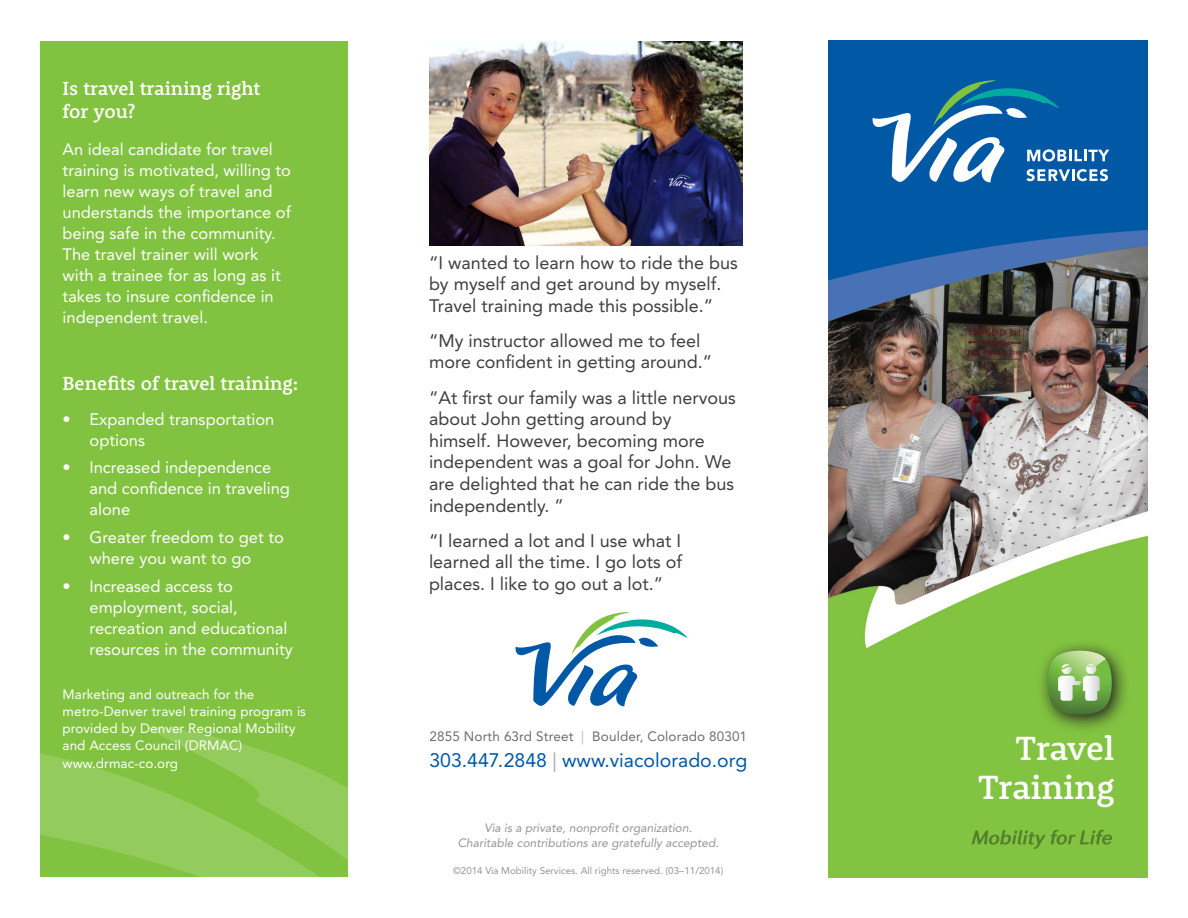
<style>
.page{position:relative;width:1188px;height:918px;background:#fff}
.page>*{position:absolute;margin:0;border:0;box-sizing:border-box;transform-origin:0 0}
.Subheads{font:500 34.5px/39px "Rooney Pro";color:#fff;text-align:right}
.Subheads-2{font:500 19.5px/23.4px "Rooney Pro";color:#fff}
.Copy{font:19.5px "Avenir LT";color:#0158a6}
.Copy-2{font:18px/21.6px "Avenir LT";color:#3e3e3f}
.Copy-3{font:16.5px/21px "Avenir LT";color:#fff}
.Copy-4{font:13.5px/17.2px "Avenir LT";letter-spacing:.005em;color:#fff}
.Copy-5{font:13.5px "Avenir LT";letter-spacing:.01em;color:#6c6d70}
.Copy-6{font:italic 12px/15px "Avenir LT";color:#939598;text-align:center}
.Copy-7{font:9.75px "Avenir LT";color:#939598}
.s1{color:#bcbdc0}
.s2{color:#a8a9ad}
</style>
<div class="page">
<img style="left:829px;top:40px;width:319px;height:837px">
<svg style="left:1037px;top:640px;width:93px;height:94px;background:#77b13d"></svg>
<svg style="left:1048px;top:651px;width:64px;height:64px;background:#8eb771"></svg>
<div style="left:40px;top:41px;width:308px;height:836px;background:#81c340"></div>
<svg style="left:40px;top:753px;width:110px;height:108px;fill:#93cb5c"></svg>
<svg style="left:150px;top:727px;width:198px;height:150px;fill:#93cb5c"></svg>
<svg style="left:972px;top:830px;width:73px;height:19px"></svg>
<svg style="left:1051px;top:830px;width:61px;height:15px"></svg>
<svg style="left:872px;top:80px;width:237px;height:107px"></svg>
<svg style="left:515px;top:612px;width:173px;height:95px"></svg>
<img style="left:429px;top:41px;width:313px;height:204px">
<p class="Subheads-2" style="left:63px;top:76px;width:199px">Is travel training right for you?</p>
<p class="Copy-3" style="left:63px;top:139px;width:230px">An ideal candidate for travel training is motivated, willing to learn new ways of travel and understands the importance of being safe in the community.<br>The travel trainer will work with a trainee for as long as it takes to insure confidence in independent travel.</p>
<p class="Subheads-2" style="left:63px;top:371px;width:237px">Benefits of travel training:</p>
<p class="Copy-3" style="left:90px;top:409px;width:186px;text-indent:-27px">• Expanded transportation options</p>
<p class="Copy-3" style="left:90px;top:457px;width:202px;text-indent:-27px">• Increased independence and confidence in traveling alone</p>
<p class="Copy-3" style="left:63px;top:527px;width:223px;text-align:center">• Greater freedom to get to where you want to go</p>
<p class="Copy-3" style="left:90px;top:576px;width:205px;text-indent:-27px">• Increased access to employment, social, recreation and educational resources in the community</p>
<p class="Copy-4" style="left:63px;top:685px;width:193px">Marketing and outreach for the</p>
<p class="Copy-4" style="left:63px;top:703px;width:245px">metro-Denver travel training program is provided by Denver Regional Mobility and Access Council (DRMAC)</p>
<p class="Copy-4" style="left:63px;top:754px;width:117px">www.drmac-co.org</p>
<p class="Copy-2" style="left:429px;top:252px;width:310px">“I wanted to learn how to ride the bus by myself and get around by myself.<br>Travel training made this possible.”</p>
<p class="Copy-2" style="left:429px;top:330px;width:285px">“My instructor allowed me to feel more confident in getting around.”</p>
<p class="Copy-2" style="left:429px;top:387px;width:308px">“At first our family was a little nervous about John getting around by himself. However, becoming more independent was a goal for John. We are delighted that he can ride the bus independently. ”</p>
<p class="Copy-2" style="left:429px;top:530px;width:255px;text-align:justify">“I learned a lot and I use what I learned all the time. I go lots of places. I like to go out a lot.”</p>
<p class="Copy-5" style="left:429px;top:729px;width:319px">2855 North 63rd Street <span class="s1">|</span> Boulder, Colorado 80301</p>
<p class="Copy" style="left:429px;top:749px;width:319px">303.447.2848 <span class="s2">|</span> www.viacolorado.org</p>
<p class="Copy-6" style="left:458px;top:821px;width:263px">Via is a private, nonprofit organization.<br>Charitable contributions are gratefully accepted.</p>
<p class="Copy-7" style="left:453px;top:865px;width:272px">©2014 Via Mobility Services. All rights reserved. (03–11/2014)</p>
<p class="Subheads" style="left:979px;top:727px;width:137px">Travel<br>Training</p>
</div>
